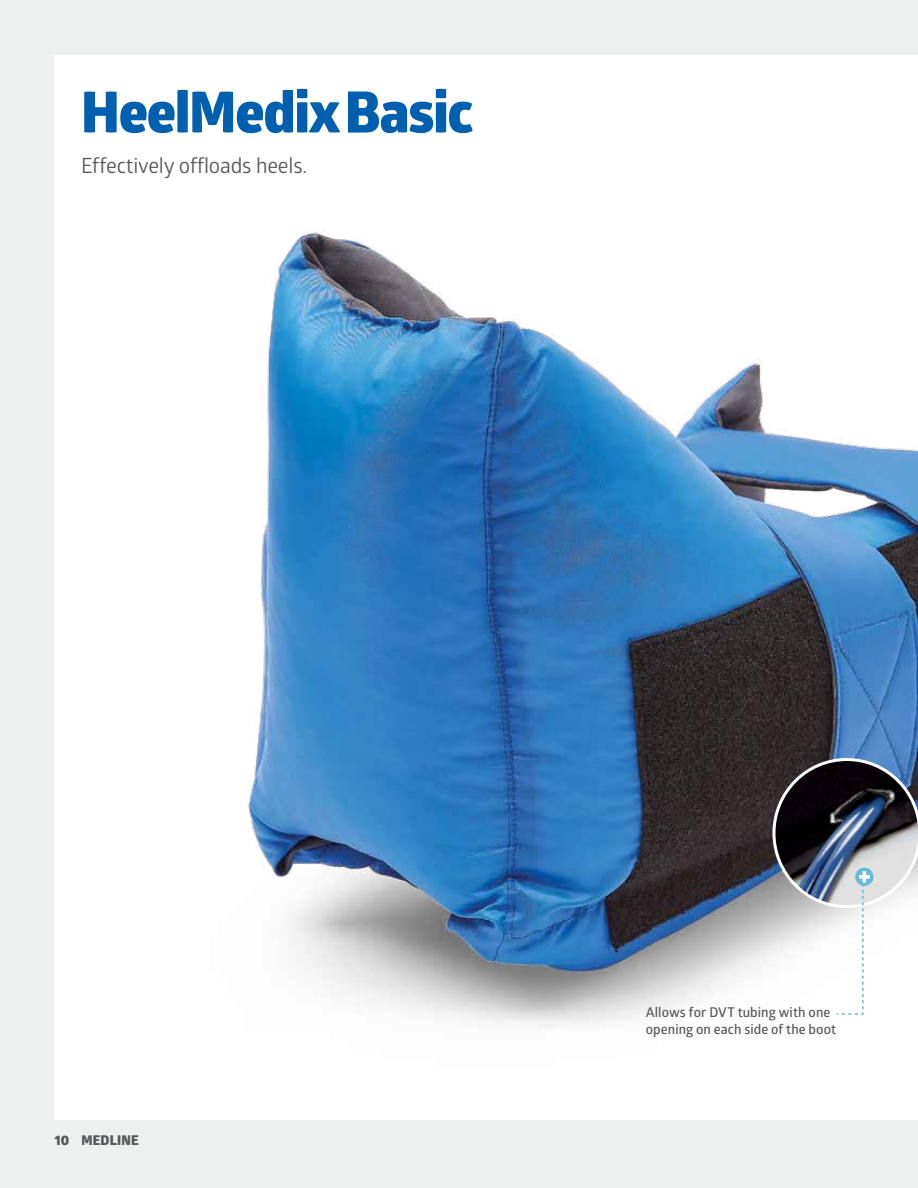
<style>
.page{position:relative;width:918px;height:1188px;background:#eeefef}
.page>*{position:absolute;margin:0;border:0;box-sizing:border-box;transform-origin:0 0}
.t1{font:800 57px "Glober";letter-spacing:-.02em;color:#005fae}
.t2{font:21px "Glober";letter-spacing:-.01em;color:#58595b}
.t3{font:600 13.5px/16.5px "Glober";letter-spacing:.005em;color:#58595b}
.t4{font:800 13.5px "Glober";letter-spacing:.01em;color:#58595b}
</style>
<div class="page">
<div style="left:55px;top:55px;width:863px;height:1065px;background:#fff"></div>
<img style="left:246px;top:232px;width:672px;height:795px">
<svg style="left:772px;top:758px;width:146px;height:257px"></svg>
<h1 class="t1" style="left:81px;top:70px;width:394px">HeelMedixBasic</h1>
<h2 class="t2" style="left:81px;top:151px;width:228px">Effectively offloads heels.</h2>
<p class="t4" style="left:55px;top:1130px;width:85px">10 MEDLINE</p>
<p class="t3" style="left:646px;top:1004px;width:192px">Allows for DVT tubing with one opening on each side of the boot</p>
</div>
